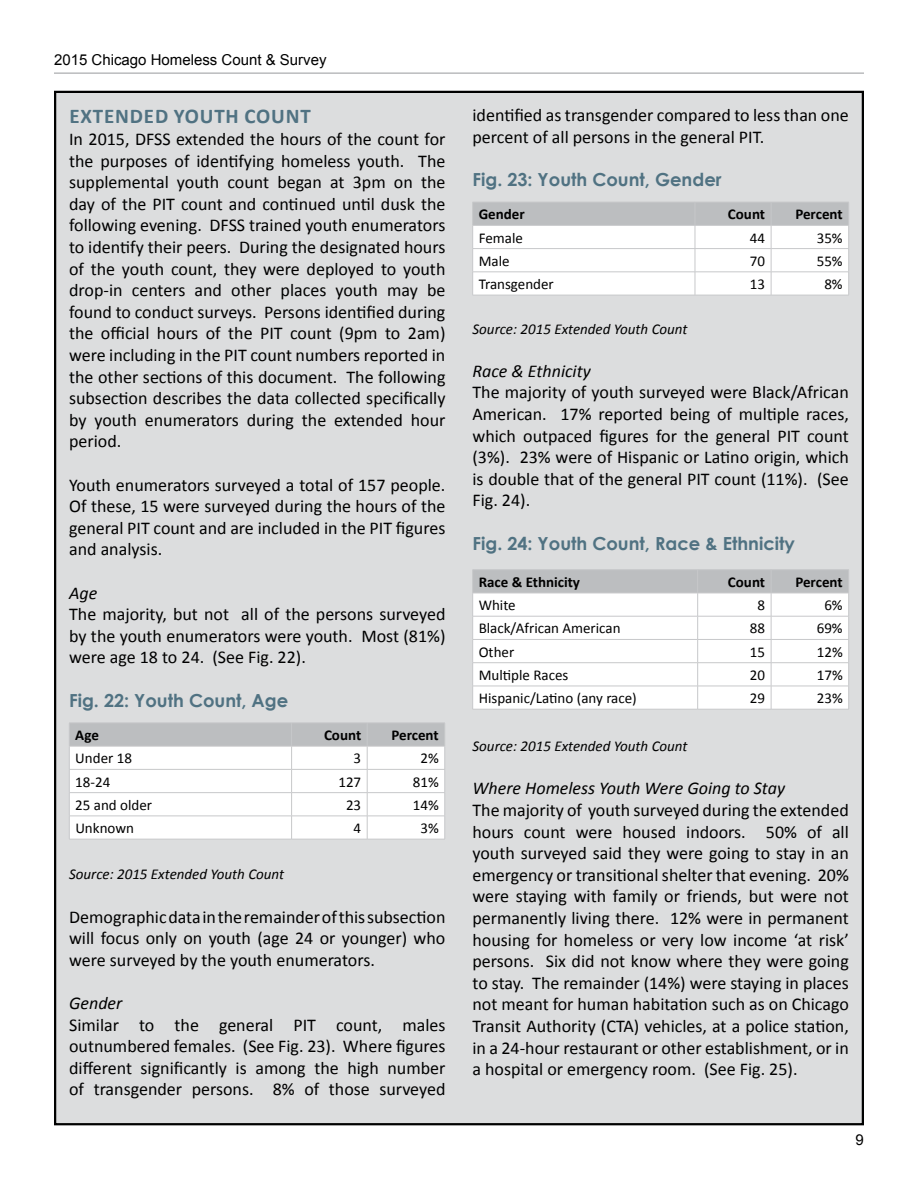
<style>
.page{position:relative;width:918px;height:1188px;background:#fff}
.page>*{position:absolute;margin:0;border:0;box-sizing:border-box;transform-origin:0 0}
.t1{font:700 21px "Calibri";letter-spacing:.04em;color:#507282}
.t2{font:18px/21.6px "Calibri";color:#000;text-align:justify}
.t3{font:700 18px "Century Gothic";color:#507282}
.t4{font:italic 18px "Calibri";color:#000}
.t5{font:15px "Calibri";color:#000}
.t6{font:italic 15px "Calibri";color:#000}
.t7{font:700 15px "Calibri";color:#000}
.t8{font:15px "Arial";color:#000}
</style>
<div class="page">
<hr style="left:54px;top:73px;width:810px;height:1px;background:#a3a5a8">
<div style="left:55px;top:92px;width:808px;height:1032px;background:#dcddde"></div>
<svg style="left:472px;top:202px;width:377px;height:93px;background:#ececed"></svg>
<hr style="left:472px;top:295px;width:223px;height:1px;background:#c7c8ca">
<hr style="left:695px;top:295px;width:76px;height:1px;background:#c7c8ca">
<hr style="left:771px;top:295px;width:78px;height:1px;background:#c7c8ca">
<hr style="left:472px;top:569px;width:226px;height:1px;background:#c7c8ca">
<hr style="left:698px;top:569px;width:73px;height:1px;background:#c7c8ca">
<hr style="left:771px;top:569px;width:78px;height:1px;background:#c7c8ca">
<svg style="left:472px;top:570px;width:377px;height:139px;background:#eff0f0"></svg>
<hr style="left:472px;top:709px;width:226px;height:1px;background:#c7c8ca">
<hr style="left:698px;top:709px;width:73px;height:1px;background:#c7c8ca">
<hr style="left:771px;top:709px;width:78px;height:1px;background:#c7c8ca">
<svg style="left:69px;top:723px;width:376px;height:116px;background:#efeff0"></svg>
<hr style="left:69px;top:839px;width:223px;height:1px;background:#c7c8ca">
<hr style="left:292px;top:839px;width:75px;height:1px;background:#c7c8ca">
<hr style="left:367px;top:839px;width:78px;height:1px;background:#c7c8ca">
<p class="t8" style="left:54px;top:50px;width:274px">2015 Chicago Homeless Count &amp; Survey</p>
<p class="t1" style="left:70px;top:102px;width:243px">Extended youth count</p>
<p class="t2" style="left:69px;top:128px;width:378px">In 2015, DFSS extended the hours of the count for the purposes of identifying homeless youth. The supplemental youth count began at 3pm on the day of the PIT count and continued until dusk the following evening. DFSS trained youth enumerators to identify their peers. During the designated hours of the youth count, they were deployed to youth drop-in centers and other places youth may be found to conduct surveys. Persons identified during the official hours of the PIT count (9pm to 2am) were including in the PIT count numbers reported in the other sections of this document. The following subsection describes the data collected specifically by youth enumerators during the extended hour period.</p>
<p class="t2" style="left:69px;top:473px;width:378px">Youth enumerators surveyed a total of 157 people.<br>Of these, 15 were surveyed during the hours of the general PIT count and are included in the PIT figures and analysis.</p>
<p class="t4" style="left:69px;top:580px;width:30px">Age</p>
<p class="t2" style="left:69px;top:603px;width:378px">The majority, but not all of the persons surveyed by the youth enumerators were youth. Most (81%) were age 18 to 24. (See Fig. 22).</p>
<p class="t3" style="left:69px;top:686px;width:221px">Fig. 22: Youth Count, Age</p>
<p class="t7" style="left:75px;top:725px;width:25px">Age</p>
<p class="t7" style="left:324px;top:725px;width:39px">Count</p>
<p class="t7" style="left:391px;top:725px;width:49px">Percent</p>
<p class="t5" style="left:75px;top:748px;width:58px">Under 18</p>
<p class="t5" style="left:354px;top:748px;width:9px">3</p>
<p class="t5" style="left:420px;top:748px;width:20px">2%</p>
<p class="t5" style="left:75px;top:771px;width:37px">18-24</p>
<p class="t5" style="left:338px;top:771px;width:24px">127</p>
<p class="t5" style="left:413px;top:771px;width:27px">81%</p>
<p class="t5" style="left:75px;top:794px;width:78px">25 and older</p>
<p class="t5" style="left:346px;top:794px;width:17px">23</p>
<p class="t5" style="left:413px;top:794px;width:27px">14%</p>
<p class="t5" style="left:75px;top:818px;width:60px">Unknown</p>
<p class="t5" style="left:354px;top:818px;width:9px">4</p>
<p class="t5" style="left:420px;top:818px;width:20px">3%</p>
<p class="t6" style="left:69px;top:864px;width:217px">Source: 2015 Extended Youth Count</p>
<p class="t2" style="left:69px;top:905px;width:378px">Demographic data in the remainder of this subsection will focus only on youth (age 24 or younger) who were surveyed by the youth enumerators.</p>
<p class="t4" style="left:69px;top:991px;width:55px">Gender</p>
<p class="t2" style="left:69px;top:1013px;width:378px">Similar to the general PIT count, males outnumbered females. (See Fig. 23). Where figures different significantly is among the high number of transgender persons. 8% of those surveyed</p>
<p class="t2" style="left:472px;top:104px;width:378px">identified as transgender compared to less than one percent of all persons in the general PIT.</p>
<p class="t3" style="left:472px;top:166px;width:251px">Fig. 23: Youth Count, Gender</p>
<p class="t7" style="left:479px;top:204px;width:48px">Gender</p>
<p class="t7" style="left:728px;top:204px;width:39px">Count</p>
<p class="t7" style="left:795px;top:204px;width:49px">Percent</p>
<p class="t5" style="left:479px;top:227px;width:46px">Female</p>
<p class="t5" style="left:750px;top:227px;width:17px">44</p>
<p class="t5" style="left:817px;top:227px;width:27px">35%</p>
<p class="t5" style="left:479px;top:250px;width:32px">Male</p>
<p class="t5" style="left:750px;top:250px;width:17px">70</p>
<p class="t5" style="left:817px;top:250px;width:27px">55%</p>
<p class="t5" style="left:479px;top:274px;width:77px">Transgender</p>
<p class="t5" style="left:750px;top:274px;width:17px">13</p>
<p class="t5" style="left:824px;top:274px;width:20px">8%</p>
<p class="t6" style="left:472px;top:318px;width:217px">Source: 2015 Extended Youth Count</p>
<p class="t4" style="left:472px;top:358px;width:120px">Race &amp; Ethnicity</p>
<p class="t2" style="left:472px;top:381px;width:378px">The majority of youth surveyed were Black/African American. 17% reported being of multiple races, which outpaced figures for the general PIT count (3%). 23% were of Hispanic or Latino origin, which is double that of the general PIT count (11%). (See Fig. 24).</p>
<p class="t3" style="left:472px;top:529px;width:324px">Fig. 24: Youth Count, Race &amp; Ethnicity</p>
<p class="t7" style="left:479px;top:571px;width:103px">Race &amp; Ethnicity</p>
<p class="t7" style="left:728px;top:571px;width:39px">Count</p>
<p class="t7" style="left:795px;top:571px;width:49px">Percent</p>
<p class="t5" style="left:479px;top:595px;width:39px">White</p>
<p class="t5" style="left:758px;top:595px;width:9px">8</p>
<p class="t5" style="left:824px;top:595px;width:20px">6%</p>
<p class="t5" style="left:479px;top:618px;width:143px">Black/African American</p>
<p class="t5" style="left:750px;top:618px;width:17px">88</p>
<p class="t5" style="left:817px;top:618px;width:27px">69%</p>
<p class="t5" style="left:479px;top:641px;width:37px">Other</p>
<p class="t5" style="left:750px;top:641px;width:17px">15</p>
<p class="t5" style="left:817px;top:641px;width:27px">12%</p>
<p class="t5" style="left:479px;top:665px;width:91px">Multiple Races</p>
<p class="t5" style="left:750px;top:665px;width:17px">20</p>
<p class="t5" style="left:817px;top:665px;width:27px">17%</p>
<p class="t5" style="left:479px;top:688px;width:160px">Hispanic/Latino (any race)</p>
<p class="t5" style="left:750px;top:688px;width:17px">29</p>
<p class="t5" style="left:817px;top:688px;width:27px">23%</p>
<p class="t6" style="left:472px;top:736px;width:217px">Source: 2015 Extended Youth Count</p>
<p class="t4" style="left:472px;top:776px;width:314px">Where Homeless Youth Were Going to Stay</p>
<p class="t2" style="left:472px;top:799px;width:378px">The majority of youth surveyed during the extended hours count were housed indoors. 50% of all youth surveyed said they were going to stay in an emergency or transitional shelter that evening. 20% were staying with family or friends, but were not permanently living there. 12% were in permanent housing for homeless or very low income ‘at risk’ persons. Six did not know where they were going to stay. The remainder (14%) were staying in places not meant for human habitation such as on Chicago Transit Authority (CTA) vehicles, at a police station, in a 24-hour restaurant or other establishment, or in a hospital or emergency room. (See Fig. 25).</p>
<p class="t8" style="left:856px;top:1129px;width:10px">9</p>
</div>
